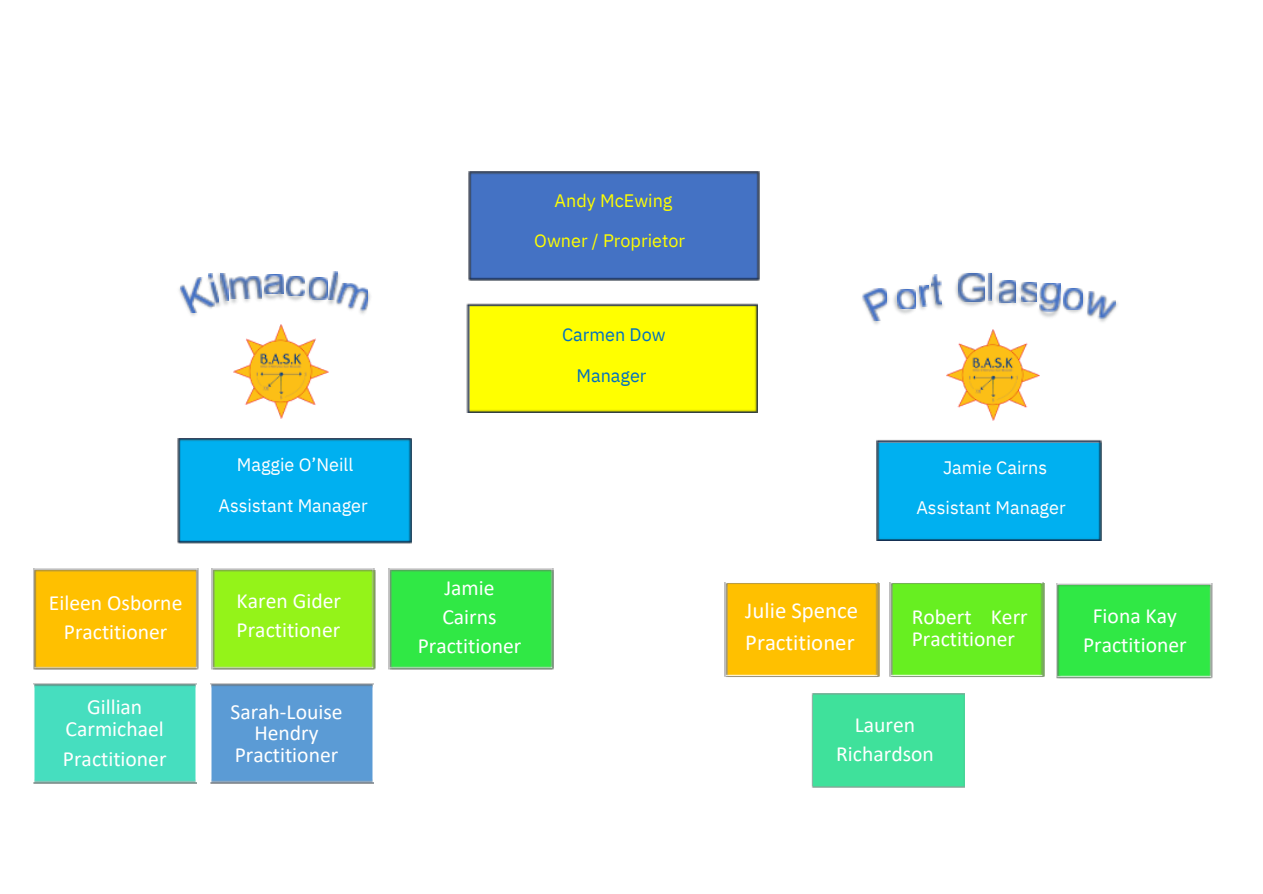
<style>
.page{position:relative;width:1263px;height:894px;background:#fff}
.page>*{position:absolute;margin:0;border:0;box-sizing:border-box;transform-origin:0 0}
.t1{font:22.8px/31.5px "Calibri";color:#fff}
.t2{font:21.6px/29.2px "Calibri";color:#fff;text-align:center}
.t3{font:18px "IBM Plex Sans";color:#fff}
.t4{font:18px "IBM Plex Sans";color:#ff0}
.t5{font:18px "IBM Plex Sans";color:#0070c0}
</style>
<div class="page">
<img style="left:177px;top:438px;width:234px;height:105px">
<img style="left:33px;top:568px;width:165px;height:101px">
<img style="left:212px;top:568px;width:163px;height:101px">
<img style="left:388px;top:568px;width:166px;height:101px">
<img style="left:467px;top:303px;width:291px;height:109px">
<img style="left:468px;top:171px;width:291px;height:109px">
<img style="left:876px;top:440px;width:225px;height:100px">
<img style="left:724px;top:582px;width:155px;height:94px">
<img style="left:890px;top:582px;width:154px;height:94px">
<img style="left:234px;top:325px;width:94px;height:93px">
<img style="left:947px;top:329px;width:92px;height:91px">
<img style="left:179px;top:277px;width:24px;height:39px">
<img style="left:180px;top:278px;width:23px;height:34px">
<img style="left:203px;top:273px;width:9px;height:36px">
<img style="left:212px;top:273px;width:12px;height:35px">
<img style="left:224px;top:273px;width:34px;height:32px">
<img style="left:258px;top:274px;width:23px;height:27px">
<img style="left:281px;top:274px;width:20px;height:27px">
<img style="left:301px;top:276px;width:22px;height:27px">
<img style="left:323px;top:271px;width:17px;height:34px">
<img style="left:331px;top:277px;width:40px;height:37px">
<img style="left:336px;top:284px;width:32px;height:26px">
<img style="left:862px;top:289px;width:27px;height:36px">
<img style="left:863px;top:288px;width:23px;height:33px">
<img style="left:893px;top:292px;width:19px;height:22px">
<img style="left:897px;top:289px;width:15px;height:20px">
<img style="left:912px;top:286px;width:12px;height:26px">
<img style="left:919px;top:285px;width:5px;height:21px">
<img style="left:924px;top:274px;width:20px;height:35px">
<img style="left:955px;top:272px;width:29px;height:34px">
<img style="left:984px;top:273px;width:10px;height:32px">
<img style="left:991px;top:276px;width:23px;height:29px">
<img style="left:1014px;top:280px;width:20px;height:27px">
<img style="left:1034px;top:282px;width:24px;height:36px">
<img style="left:1040px;top:284px;width:18px;height:28px">
<img style="left:1058px;top:283px;width:24px;height:30px">
<img style="left:1063px;top:288px;width:19px;height:21px">
<img style="left:1082px;top:289px;width:36px;height:33px">
<img style="left:1088px;top:291px;width:28px;height:27px">
<img style="left:33px;top:683px;width:163px;height:100px">
<img style="left:210px;top:683px;width:163px;height:100px">
<div style="left:811px;top:693px;width:153px;height:93px;background:#3fe19b"></div>
<img style="left:1056px;top:584px;width:156px;height:94px">
<h1 class="t2" style="left:49px;top:589px;width:135px">Eileen Osborne<br>Practitioner</h1>
<p class="t2" style="left:66px;top:698px;width:100px;line-height:21.3px">Gillian<br>Carmichael</p>
<p class="t2" style="left:63px;top:746px;width:105px">Practitioner</p>
<h1 class="t3" style="left:237px;top:452px;width:118px">Maggie O’Neill</h1>
<h1 class="t3" style="left:219px;top:493px;width:151px">Assistant Manager</h1>
<p class="t2" style="left:237px;top:588px;width:106px;text-align:left">Karen Gider<br>Practitioner</p>
<h1 class="t2" style="left:230px;top:702px;width:114px;line-height:21.3px">Sarah-Louise<br>Hendry<br>Practitioner</h1>
<p class="t4" style="left:555px;top:188px;width:119px">Andy McEwing</p>
<h1 class="t4" style="left:534px;top:228px;width:152px">Owner / Proprietor</h1>
<p class="t5" style="left:562px;top:323px;width:105px">Carmen Dow</p>
<p class="t5" style="left:576px;top:363px;width:72px">Manager</p>
<p class="t2" style="left:418px;top:574px;width:105px">Jamie<br>Cairns<br>Practitioner</p>
<p class="t3" style="left:943px;top:455px;width:106px">Jamie Cairns</p>
<p class="t3" style="left:916px;top:495px;width:151px">Assistant Manager</p>
<p class="t1" style="left:745px;top:596px;width:114px">Julie Spence<br>Practitioner</p>
<p class="t2" style="left:912px;top:608px;width:118px;line-height:21.3px;text-align:left">Robert Kerr<br>Practitioner</p>
<h1 class="t2" style="left:836px;top:712px;width:99px">Lauren<br>Richardson</h1>
<p class="t2" style="left:1083px;top:602px;width:105px">Fiona Kay<br>Practitioner</p>
</div>
